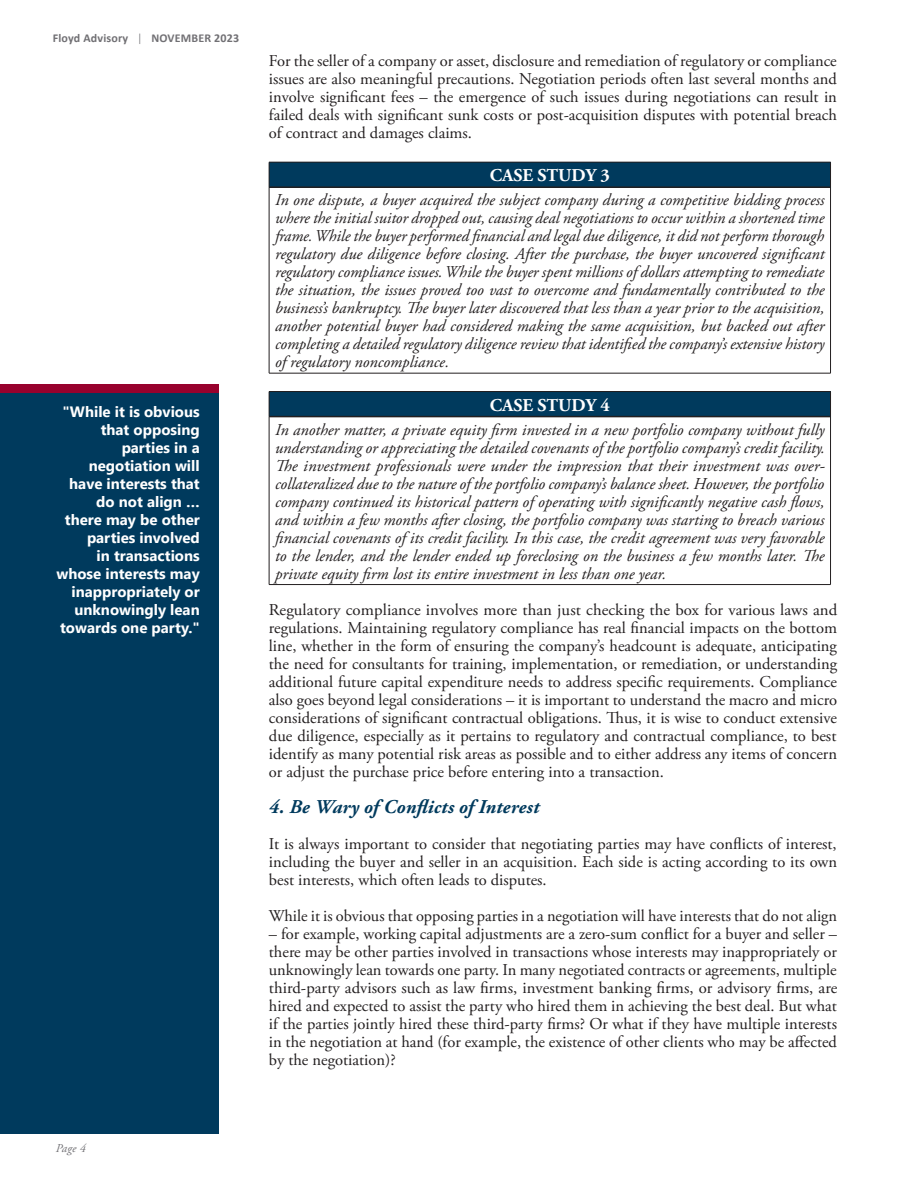
<style>
.page{position:relative;width:918px;height:1188px;background:#fff}
.page>*{position:absolute;margin:0;border:0;box-sizing:border-box;transform-origin:0 0}
.t1{font:italic 700 19.5px "Adobe Garamond Pro";letter-spacing:.005em;color:#003a5d}
.t2{font:700 18px "Adobe Garamond Pro";color:#fff}
.t3{font:16.5px/18px "Adobe Garamond Pro";color:#231f20;text-align:justify}
.t4{font:italic 16.5px/18px "Adobe Garamond Pro";color:#231f20;text-align:justify}
.t5{font:700 15px/18px "Segoe UI";color:#fff;text-align:right}
.t6{font:700 12px "Calibri";letter-spacing:.015em;color:#717074}
.t7{font:italic 12px "Adobe Garamond Pro";color:#717074}
.s1{font-weight:300}
</style>
<div class="page">
<div style="left:0;top:393px;width:218px;height:741px;background:#003a5d"></div>
<div style="left:269px;top:162px;width:562px;height:25px;background:#003a5d"></div>
<hr style="left:269px;top:162px;width:562px;height:1px;background:#231f20">
<svg style="left:269px;top:162px;width:1px;height:24px"></svg>
<svg style="left:830px;top:162px;width:1px;height:25px"></svg>
<hr style="left:269px;top:187px;width:1px;height:186px;background:#231f20">
<hr style="left:830px;top:187px;width:1px;height:186px;background:#231f20">
<hr style="left:269px;top:373px;width:562px;height:1px;background:#231f20">
<hr style="left:269px;top:186px;width:561px;height:2px;background:#231f20">
<div style="left:269px;top:392px;width:562px;height:25px;background:#003a5d"></div>
<hr style="left:269px;top:391px;width:562px;height:1px;background:#231f20">
<svg style="left:269px;top:392px;width:1px;height:24px"></svg>
<svg style="left:830px;top:392px;width:1px;height:25px"></svg>
<hr style="left:269px;top:417px;width:1px;height:167px;background:#231f20">
<hr style="left:830px;top:417px;width:1px;height:167px;background:#231f20">
<hr style="left:269px;top:584px;width:562px;height:1px;background:#231f20">
<hr style="left:269px;top:416px;width:561px;height:1px;background:#231f20">
<div style="left:0;top:384px;width:218px;height:9px;background:#98012d"></div>
<p class="t6" style="left:53px;top:30px;width:188px">Floyd Advisory <span class="s1">|</span> NOVEMBER 2023</p>
<p class="t5" style="left:56px;top:401px;width:145px">"While it is obvious that opposing parties in a negotiation will have interests that do not align … there may be other parties involved<br>in transactions whose interests may inappropriately or unknowingly lean towards one party."</p>
<p class="t7" style="left:56px;top:1141px;width:31px">Page 4</p>
<p class="t3" style="left:269px;top:52px;width:570px">For the seller of a company or asset, disclosure and remediation of regulatory or compliance issues are also meaningful precautions. Negotiation periods often last several months and involve significant fees – the emergence of such issues during negotiations can result in failed deals with significant sunk costs or post-acquisition disputes with potential breach of contract and damages claims.</p>
<p class="t2" style="left:490px;top:165px;width:122px">CASE STUDY 3</p>
<p class="t4" style="left:275px;top:191px;width:551px">In one dispute, a buyer acquired the subject company during a competitive bidding process where the initial suitor dropped out, causing deal negotiations to occur within a shortened time frame. While the buyer performed financial and legal due diligence, it did not perform thorough regulatory due diligence before closing. After the purchase, the buyer uncovered significant regulatory compliance issues. While the buyer spent millions of dollars attempting to remediate the situation, the issues proved too vast to overcome and fundamentally contributed to the business’s bankruptcy. The buyer later discovered that less than a year prior to the acquisition, another potential buyer had considered making the same acquisition, but backed out after completing a detailed regulatory diligence review that identified the company’s extensive history of regulatory noncompliance.</p>
<p class="t2" style="left:490px;top:394px;width:122px">CASE STUDY 4</p>
<p class="t4" style="left:275px;top:421px;width:551px">In another matter, a private equity firm invested in a new portfolio company without fully understanding or appreciating the detailed covenants of the portfolio company’s credit facility.<br>The investment professionals were under the impression that their investment was over&shy;collateralized due to the nature of the portfolio company’s balance sheet. However, the portfolio company continued its historical pattern of operating with significantly negative cash flows, and within a few months after closing, the portfolio company was starting to breach various financial covenants of its credit facility. In this case, the credit agreement was very favorable to the lender, and the lender ended up foreclosing on the business a few months later. The private equity firm lost its entire investment in less than one year.</p>
<p class="t3" style="left:269px;top:601px;width:570px">Regulatory compliance involves more than just checking the box for various laws and regulations. Maintaining regulatory compliance has real financial impacts on the bottom line, whether in the form of ensuring the company’s headcount is adequate, anticipating the need for consultants for training, implementation, or remediation, or understanding additional future capital expenditure needs to address specific requirements. Compliance also goes beyond legal considerations – it is important to understand the macro and micro considerations of significant contractual obligations. Thus, it is wise to conduct extensive due diligence, especially as it pertains to regulatory and contractual compliance, to best identify as many potential risk areas as possible and to either address any items of concern or adjust the purchase price before entering into a transaction.</p>
<p class="t1" style="left:269px;top:795px;width:272px">4. Be Wary of Conflicts of Interest</p>
<p class="t3" style="left:269px;top:835px;width:570px">It is always important to consider that negotiating parties may have conflicts of interest, including the buyer and seller in an acquisition. Each side is acting according to its own best interests, which often leads to disputes.</p>
<p class="t3" style="left:269px;top:907px;width:570px">While it is obvious that opposing parties in a negotiation will have interests that do not align</p>
<p class="t3" style="left:269px;top:925px;width:570px">– for example, working capital adjustments are a zero-sum conflict for a buyer and seller – there may be other parties involved in transactions whose interests may inappropriately or unknowingly lean towards one party. In many negotiated contracts or agreements, multiple third-party advisors such as law firms, investment banking firms, or advisory firms, are hired and expected to assist the party who hired them in achieving the best deal. But what if the parties jointly hired these third-party firms? Or what if they have multiple interests in the negotiation at hand (for example, the existence of other clients who may be affected by the negotiation)?</p>
</div>
